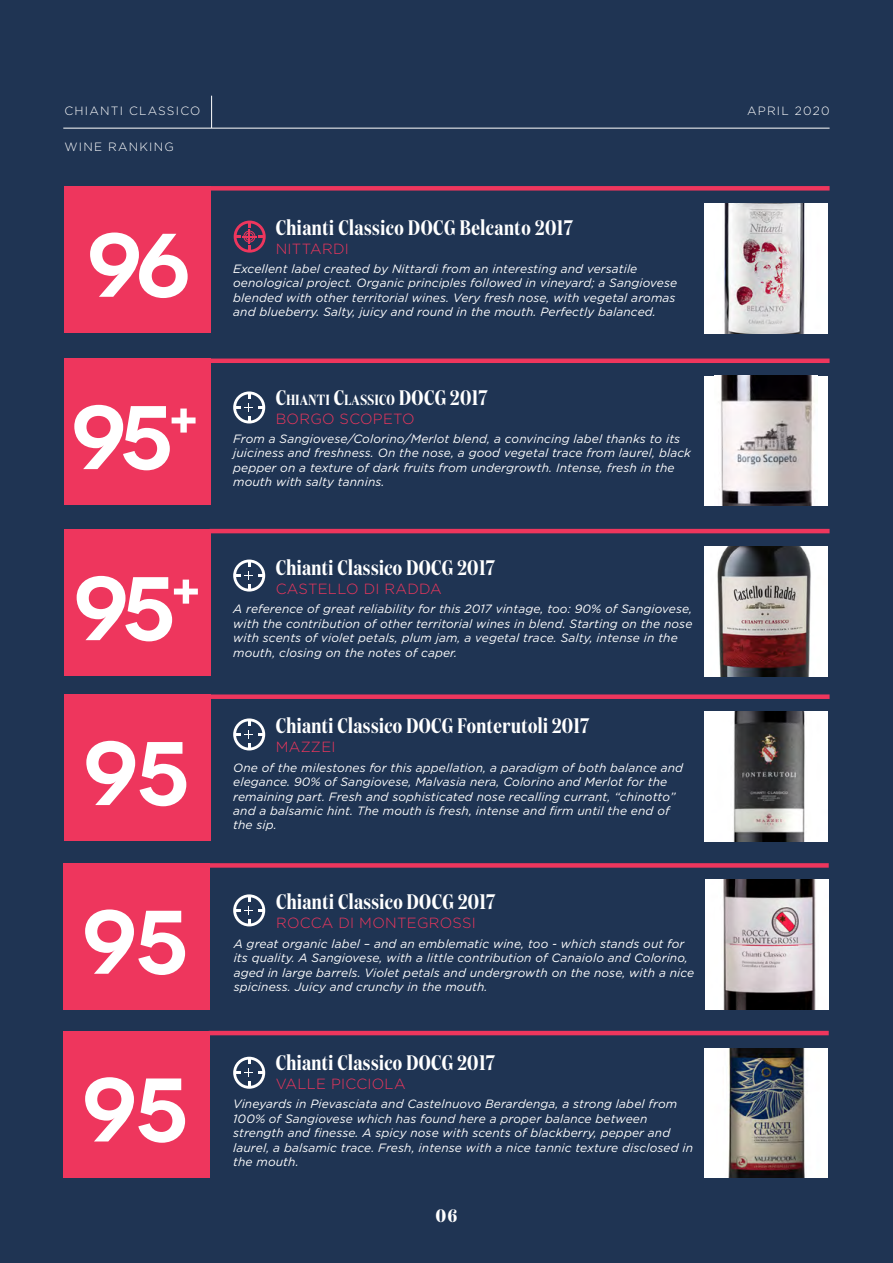
<style>
.page{position:relative;width:893px;height:1263px;background:#1f3453}
.page>*{position:absolute;margin:0;border:0;box-sizing:border-box;transform-origin:0 0}
.t1{font:600 90px "Novecentowide";letter-spacing:-.06em;color:#fff}
.t2{font:600 21px "Domaine Disp Cond";letter-spacing:.02em;color:#fff}
.t3{font:700 18px "Domaine Disp Cond";color:#fff}
.t4{font:300 14.7px "Gotham";letter-spacing:.02em;color:#ee365d}
.t5{font:600 14.7px "Domaine Disp Cond";letter-spacing:.03em;color:#fff}
.t6{font:italic 12px/14.4px "Gotham";letter-spacing:.01em;color:#fff}
.t7{font:300 12px "Gotham";letter-spacing:.1em;color:#fff}
.s1{font-size:21px}
</style>
<div class="page">
<div style="left:63px;top:863px;width:147px;height:147px;background:#ee365d"></div>
<div style="left:209px;top:863px;width:620px;height:5px;background:#ee365d"></div>
<div style="left:65px;top:694px;width:146px;height:147px;background:#ee365d"></div>
<div style="left:210px;top:694px;width:620px;height:5px;background:#ee365d"></div>
<hr style="left:209px;top:1031px;width:620px;height:4px;background:#ee365d">
<div style="left:63px;top:1031px;width:147px;height:147px;background:#ee365d"></div>
<img style="left:704px;top:712px;width:124px;height:129px">
<img style="left:705px;top:879px;width:124px;height:130px">
<img style="left:704px;top:1048px;width:124px;height:130px">
<div style="left:65px;top:186px;width:146px;height:147px;background:#ee365d"></div>
<div style="left:210px;top:186px;width:620px;height:5px;background:#ee365d"></div>
<img style="left:704px;top:203px;width:124px;height:130px">
<svg style="left:234px;top:221px;width:32px;height:32px"></svg>
<div style="left:245px;top:233px;width:8px;height:7px;border:1px solid #ee365d;border-radius:50%"></div>
<div style="left:244px;top:231px;width:11px;height:11px;border:1px solid #ee365d;border-radius:50%"></div>
<div style="left:64px;top:529px;width:147px;height:147px;background:#ee365d"></div>
<hr style="left:210px;top:529px;width:620px;height:4px;background:#ee365d">
<img style="left:704px;top:546px;width:124px;height:130px">
<div style="left:210px;top:358px;width:620px;height:5px;background:#ee365d"></div>
<div style="left:65px;top:358px;width:146px;height:147px;background:#ee365d"></div>
<div style="left:704px;top:376px;width:124px;height:129px;background:#fff"></div>
<img style="left:719px;top:376px;width:96px;height:129px">
<hr style="left:63px;top:128px;width:767px;height:1px;background:#fff">
<hr style="left:211px;top:96px;width:1px;height:32px;background:#fff">
<svg style="left:233px;top:1057px;width:32px;height:32px"></svg>
<svg style="left:233px;top:894px;width:32px;height:32px"></svg>
<svg style="left:233px;top:718px;width:32px;height:32px"></svg>
<svg style="left:233px;top:559px;width:32px;height:32px"></svg>
<svg style="left:233px;top:391px;width:32px;height:32px"></svg>
<p class="t7" style="left:65px;top:103px;width:137px">CHIANTI CLASSICO</p>
<p class="t7" style="left:65px;top:139px;width:111px">WINE RANKING</p>
<h1 class="t1" style="left:88px;top:210px;width:103px">96</h1>
<h1 class="t1" style="left:72px;top:382px;width:131px">95<sup>+</sup></h1>
<h1 class="t1" style="left:75px;top:553px;width:131px">95<sup>+</sup></h1>
<h1 class="t1" style="left:84px;top:718px;width:107px">95</h1>
<h1 class="t1" style="left:83px;top:887px;width:107px">95</h1>
<h1 class="t1" style="left:83px;top:1055px;width:107px">95</h1>
<h2 class="t2" style="left:276px;top:215px;width:299px">Chianti Classico DOCG Belcanto 2017</h2>
<p class="t4" style="left:276px;top:239px;width:75px">NITTARDI</p>
<p class="t6" style="left:233px;top:261px;width:445px">Excellent label created by Nittardi from an interesting and versatile oenological project. Organic principles followed in vineyard; a Sangiovese blended with other territorial wines. Very fresh nose, with vegetal aromas and blueberry. Salty, juicy and round in the mouth. Perfectly balanced.</p>
<p class="t5" style="left:276px;top:391px;width:214px"><span class="s1">C</span>HIANTI <span class="s1">C</span>LASSICO <span class="s1">DOCG 2017</span></p>
<p class="t4" style="left:276px;top:409px;width:141px">BORGO SCOPETO</p>
<p class="t6" style="left:233px;top:431px;width:459px">From a Sangiovese/Colorino/Merlot blend, a convincing label thanks to its juiciness and freshness. On the nose, a good vegetal trace from laurel, black pepper on a texture of dark fruits from undergrowth. Intense, fresh in the mouth with salty tannins.</p>
<h2 class="t2" style="left:276px;top:555px;width:221px">Chianti Classico DOCG 2017</h2>
<p class="t4" style="left:276px;top:579px;width:168px">CASTELLO DI RADDA</p>
<p class="t6" style="left:233px;top:602px;width:461px">A reference of great reliability for this 2017 vintage, too: 90% of Sangiovese, with the contribution of other territorial wines in blend. Starting on the nose with scents of violet petals, plum jam, a vegetal trace. Salty, intense in the mouth, closing on the notes of caper.</p>
<h2 class="t2" style="left:276px;top:713px;width:316px">Chianti Classico DOCG Fonterutoli 2017</h2>
<p class="t4" style="left:276px;top:738px;width:61px">MAZZEI</p>
<p class="t6" style="left:233px;top:760px;width:451px">One of the milestones for this appellation, a paradigm of both balance and elegance. 90% of Sangiovese, Malvasia nera, Colorino and Merlot for the remaining part. Fresh and sophisticated nose recalling currant, “chinotto” and a balsamic hint. The mouth is fresh, intense and firm until the end of the sip.</p>
<h2 class="t2" style="left:276px;top:889px;width:221px">Chianti Classico DOCG 2017</h2>
<p class="t4" style="left:276px;top:914px;width:201px">ROCCA DI MONTEGROSSI</p>
<p class="t6" style="left:234px;top:936px;width:462px">A great organic label – and an emblematic wine, too - which stands out for its quality. A Sangiovese, with a little contribution of Canaiolo and Colorino, aged in large barrels. Violet petals and undergrowth on the nose, with a nice spiciness. Juicy and crunchy in the mouth.</p>
<h2 class="t2" style="left:276px;top:1050px;width:221px">Chianti Classico DOCG 2017</h2>
<p class="t4" style="left:276px;top:1074px;width:131px">VALLE PICCIOLA</p>
<p class="t6" style="left:233px;top:1097px;width:461px">Vineyards in Pievasciata and Castelnuovo Berardenga, a strong label from 100% of Sangiovese which has found here a proper balance between strength and finesse. A spicy nose with scents of blackberry, pepper and laurel, a balsamic trace. Fresh, intense with a nice tannic texture disclosed in the mouth.</p>
<h3 class="t3" style="left:436px;top:1204px;width:23px">06</h3>
<p class="t7" style="left:747px;top:103px;width:84px">APRIL 2020</p>
</div>
